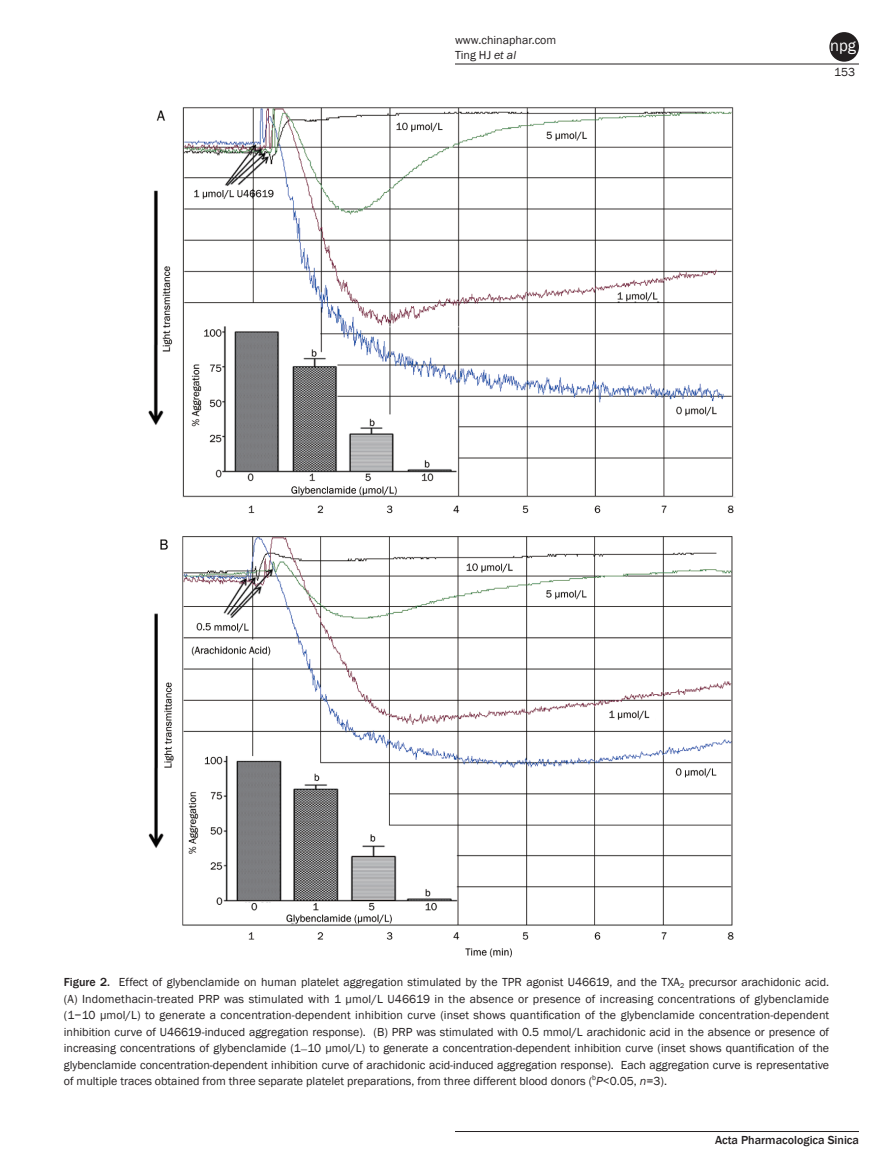
<style>
.page{position:relative;width:893px;height:1170px;background:#fff}
.page>*{position:absolute;margin:0;border:0;box-sizing:border-box;transform-origin:0 0}
.t1{font:16.5px "Franklin Gothic Book 2";color:#fff}
.t2{font:12px/15px "Franklin Gothic Book 2";color:#231f20}
.t3{font:12px/16.5px "Franklin Gothic";letter-spacing:.01em;color:#231f20}
.t4{font:12px "Franklin Gothic Medium 2";color:#231f20}
.s1{font-family:"Franklin Gothic";font-style:italic}
.s2{font-family:"Franklin Gothic Medium 2"}
.s3{font-family:"Franklin Gothic Book 2"}
</style>
<div class="page">
<hr style="left:455px;top:64px;width:404px;height:1px;background:#231f20">
<hr style="left:455px;top:1131px;width:404px;height:1px;background:#231f20">
<div style="left:829px;top:32px;width:30px;height:30px;background:#231f20;border-radius:50%"></div>
<img style="left:148px;top:107px;width:587px;height:851px">
<p class="t2" style="left:455px;top:32px;width:103px">www.chinaphar.com<br>Ting HJ <span class="s1">et al</span></p>
<h1 class="t1" style="left:830px;top:35px;width:27px">npg</h1>
<p class="t2" style="left:834px;top:65px;width:22px">153</p>
<p class="t2" style="left:64px;top:974px;width:767px"><span class="s2">Figure 2.</span> Effect of glybenclamide on human platelet aggregation stimulated by the TPR agonist U46619, and the TXA<sub>2</sub> precursor arachidonic acid.</p>
<p class="t3" style="left:64px;top:990px;width:767px">(A) Indomethacin-treated PRP was stimulated with 1 μmol/L U46619 in the absence or presence of increasing concentrations of glybenclamide (1−10 μmol/L) to generate a concentration-dependent inhibition curve (inset shows quantification of the glybenclamide concentration-dependent</p>
<p class="t2" style="left:64px;top:1024px;width:767px">inhibition curve of U46619-induced aggregation response). (B) PRP was stimulated with 0.5 mmol/L arachidonic acid in the absence or presence of</p>
<p class="t3" style="left:64px;top:1040px;width:767px"><span class="s3">increasing concentrations of glybenclamide (1</span> 10 μmol/L) to generate a concentration-dependent inhibition curve (inset shows quantification of the</p>
<p class="t2" style="left:64px;top:1056px;width:767px;line-height:16.5px">glybenclamide concentration-dependent inhibition curve of arachidonic acid-induced aggregation response). Each aggregation curve is representative of multiple traces obtained from three separate platelet preparations, from three different blood donors (<sup>b</sup><span class="s1">P</span>&lt;0.05, <span class="s1">n</span>=3).</p>
<p class="t4" style="left:715px;top:1132px;width:145px">Acta Pharmacologica Sinica</p>
</div>
